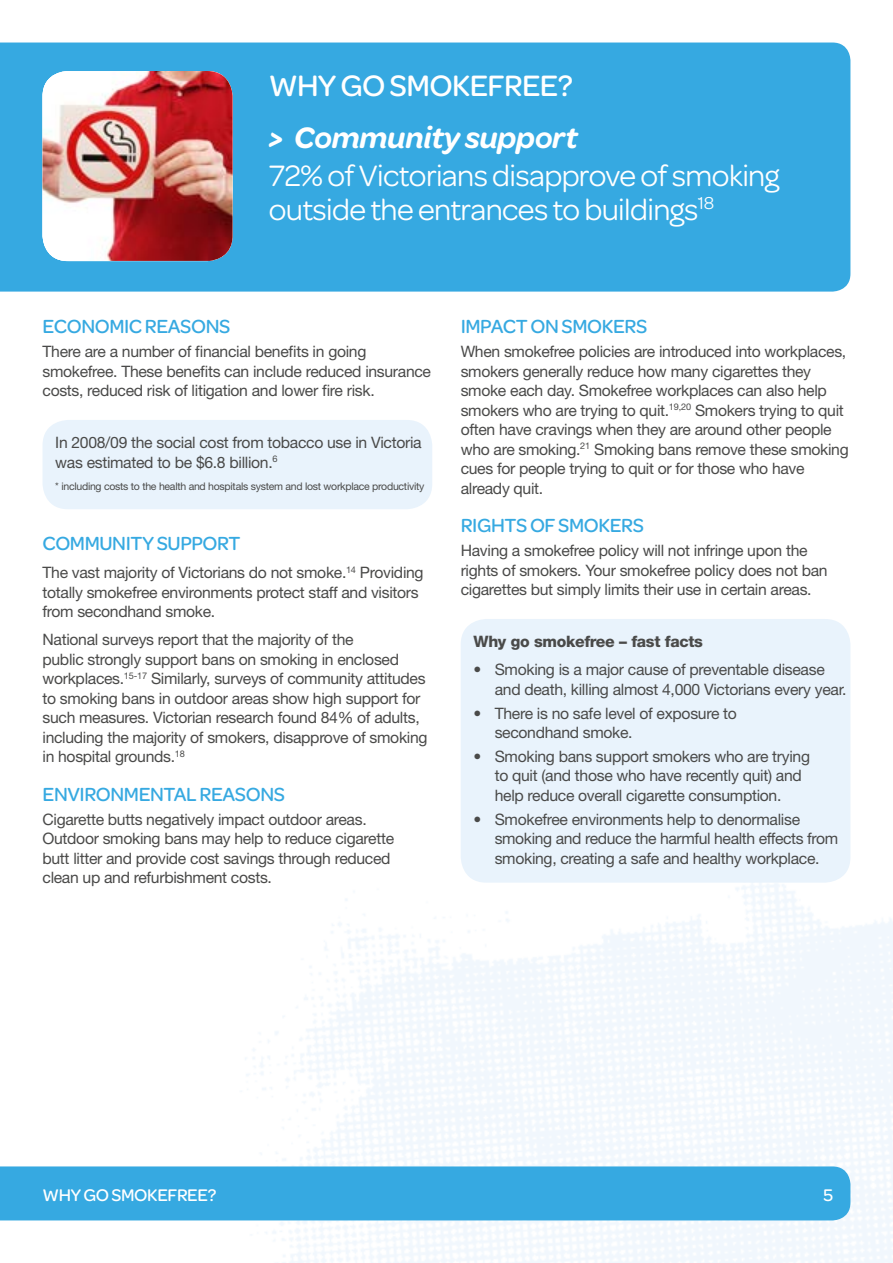
<style>
.page{position:relative;width:893px;height:1263px;background:#fff}
.page>*{position:absolute;margin:0;border:0;box-sizing:border-box;transform-origin:0 0}
.t1{font:31.5px/33.8px "Omnes";letter-spacing:-.02em;color:#fff}
.t2{font:italic 600 31.5px "Omnes";letter-spacing:-.01em;color:#fff}
.t3{font:500 31.5px "Omnes";letter-spacing:-.02em;color:#fff}
.t4{font:500 20.25px "Omnes";letter-spacing:-.02em;color:#36a9e1}
.t5{font:500 18px "Omnes";letter-spacing:-.02em;color:#fff}
.t6{font:15.75px/19.5px "Helvetica Neue LT Std";letter-spacing:-.02em;color:#4a4a49}
.t7{font:800 15.75px "Helvetica Neue LT Std";letter-spacing:-.02em;color:#4a4a49}
.t8{font:10.5px "Helvetica Neue LT Std";letter-spacing:-.025em;color:#4a4a49}
</style>
<div class="page">
<div style="left:0;top:1166px;width:850px;height:54px;background:#36a9e1"></div>
<div style="left:0;top:43px;width:850px;height:249px;background:#36a9e1"></div>
<img style="left:43px;top:71px;width:190px;height:190px">
<div style="left:43px;top:420px;width:389px;height:89px;background:#e9f3fc;border-radius:26px"></div>
<div style="left:461px;top:619px;width:389px;height:264px;background:#e9f3fc;border-radius:26px"></div>
<h1 class="t3" style="left:269px;top:64px;width:306px">WHY GO SMOKEFREE?</h1>
<h1 class="t2" style="left:269px;top:115px;width:311px">&gt; Community support</h1>
<h1 class="t1" style="left:269px;top:157px;width:512px">72% of Victorians disapprove of smoking outside the entrances to buildings<sup>18</sup></h1>
<p class="t4" style="left:43px;top:313px;width:189px">ECONOMIC REASONS</p>
<p class="t6" style="left:43px;top:342px;width:390px">There are a number of financial benefits in going smokefree. These benefits can include reduced insurance costs, reduced risk of litigation and lower fire risk.</p>
<p class="t6" style="left:55px;top:433px;width:368px">In 2008/09 the social cost from tobacco use in Victoria was estimated to be $6.8 billion.<sup>6</sup></p>
<p class="t8" style="left:55px;top:480px;width:371px">* including costs to the health and hospitals system and lost workplace productivity</p>
<p class="t4" style="left:43px;top:529px;width:200px">COMMUNITY SUPPORT</p>
<p class="t6" style="left:43px;top:562px;width:383px">The vast majority of Victorians do not smoke.<sup>14</sup> Providing totally smokefree environments protect staff and visitors from secondhand smoke.</p>
<p class="t6" style="left:43px;top:629px;width:386px">National surveys report that the majority of the<br>public strongly support bans on smoking in enclosed workplaces.<sup>15-17</sup> Similarly, surveys of community attitudes to smoking bans in outdoor areas show high support for such measures. Victorian research found 84% of adults, including the majority of smokers, disapprove of smoking in hospital grounds.<sup>18</sup></p>
<p class="t4" style="left:43px;top:780px;width:244px">ENVIRONMENTAL REASONS</p>
<p class="t6" style="left:43px;top:809px;width:353px">Cigarette butts negatively impact outdoor areas.<br>Outdoor smoking bans may help to reduce cigarette butt litter and provide cost savings through reduced clean up and refurbishment costs.</p>
<p class="t4" style="left:461px;top:313px;width:188px">IMPACT ON SMOKERS</p>
<p class="t6" style="left:461px;top:342px;width:390px">When smokefree policies are introduced into workplaces, smokers generally reduce how many cigarettes they smoke each day. Smokefree workplaces can also help smokers who are trying to quit.<sup>19,20</sup> Smokers trying to quit often have cravings when they are around other people who are smoking.<sup>21</sup> Smoking bans remove these smoking cues for people trying to quit or for those who have already quit.</p>
<p class="t4" style="left:461px;top:512px;width:185px">RIGHTS OF SMOKERS</p>
<p class="t6" style="left:461px;top:541px;width:368px">Having a smokefree policy will not infringe upon the rights of smokers. Your smokefree policy does not ban cigarettes but simply limits their use in certain areas.</p>
<p class="t7" style="left:473px;top:632px;width:231px">Why go smokefree – fast facts</p>
<p class="t6" style="left:495px;top:660px;width:353px;text-indent:-21px">• Smoking is a major cause of preventable disease and death, killing almost 4,000 Victorians every year.</p>
<p class="t6" style="left:495px;top:703px;width:244px;text-indent:-21px">• There is no safe level of exposure to secondhand smoke.</p>
<p class="t6" style="left:495px;top:746px;width:317px;text-indent:-21px">• Smoking bans support smokers who are trying to quit (and those who have recently quit) and help reduce overall cigarette consumption.</p>
<p class="t6" style="left:495px;top:809px;width:345px;text-indent:-21px">• Smokefree environments help to denormalise smoking and reduce the harmful health effects from smoking, creating a safe and healthy workplace.</p>
<p class="t5" style="left:43px;top:1182px;width:175px">WHY GO SMOKEFREE?</p>
<p class="t5" style="left:823px;top:1182px;width:11px">5</p>
</div>
